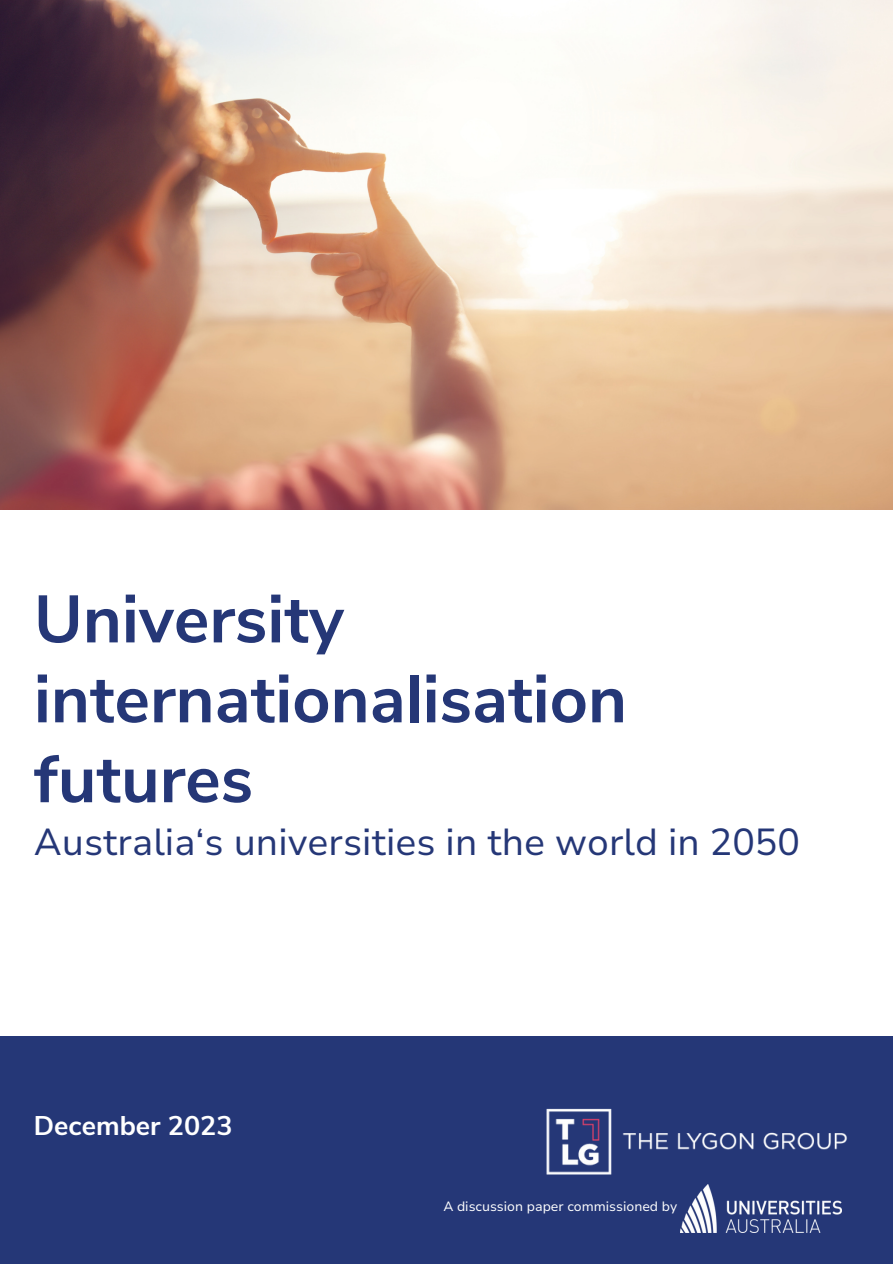
<style>
.page{position:relative;width:893px;height:1264px;background:#fff}
.page>*{position:absolute;margin:0;border:0;box-sizing:border-box;transform-origin:0 0}
.t1{font:700 66.75px/79.8px "Nunito Sans";color:#253777}
.t2{font:37.5px "Nunito Sans 10 pt";color:#253777}
.t3{font:700 27px "Nunito Sans";color:#fff}
.t4{font:13.5px "Nunito Sans 10 pt";color:#fff}
</style>
<div class="page">
<div style="left:0;top:0;width:892px;height:1263px;background:#253777"></div>
<div style="left:0;top:0;width:892px;height:1035px;background:#fff"></div>
<img style="left:546px;top:1108px;width:301px;height:67px">
<img style="left:0;top:0;width:892px;height:510px">
<img style="left:680px;top:1184px;width:161px;height:48px">
<p class="t1" style="left:34px;top:580px;width:594px">University internationalisation futures</p>
<p class="t2" style="left:34px;top:817px;width:767px">Australia‘s universities in the world in 2050</p>
<p class="t3" style="left:34px;top:1107px;width:200px">December 2023</p>
<p class="t4" style="left:443px;top:1197px;width:235px">A discussion paper commissioned by</p>
</div>
